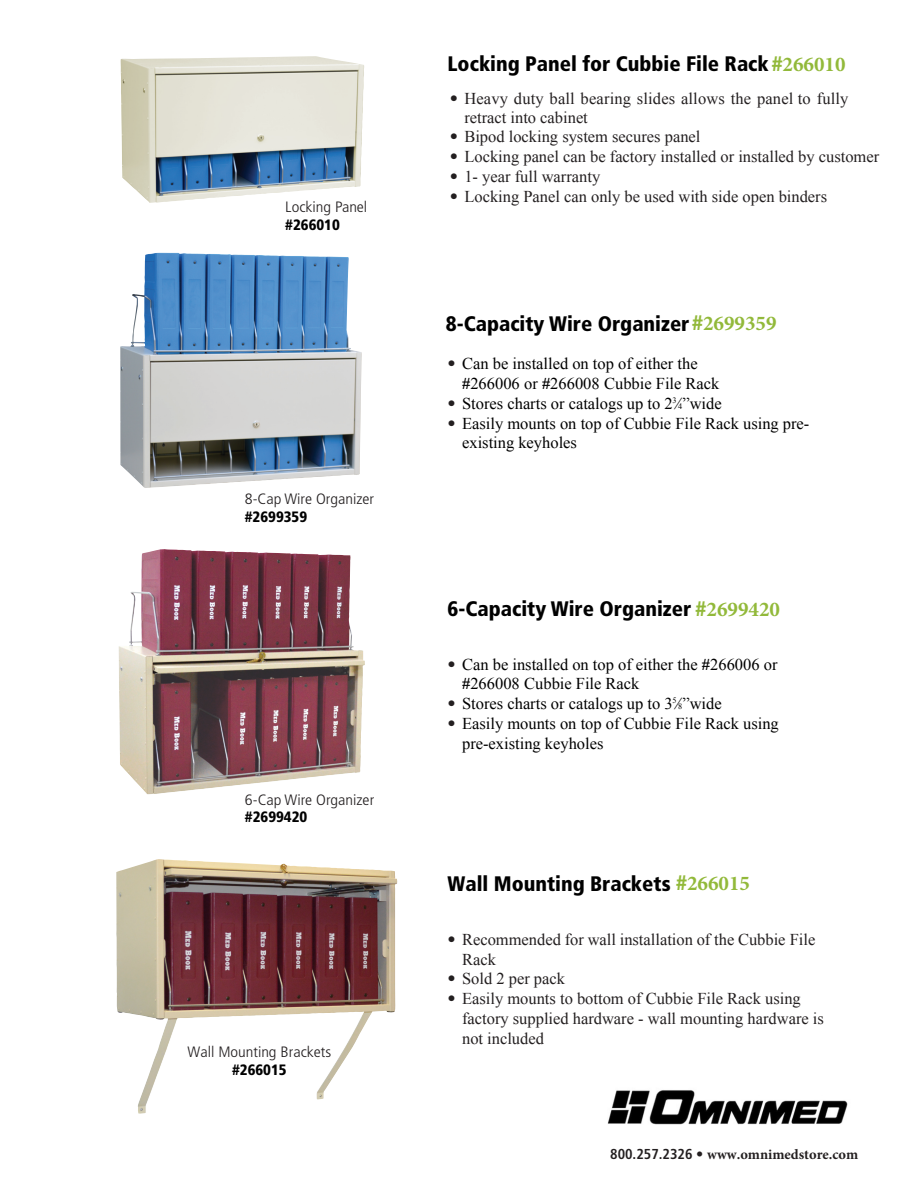
<style>
.page{position:relative;width:918px;height:1188px;background:#fff}
.page>*{position:absolute;margin:0;border:0;box-sizing:border-box;transform-origin:0 0}
.t1{font:900 condensed 21px "Frutiger";color:#000}
.t2{font:16.5px/19.8px "Times New Roman";color:#231f20}
.t3{font:16.5px/19.6px "Times New Roman";color:#000}
.t4{font:300 condensed 15px "Frutiger";color:#231f20;scale:1.1 1}
.t5{font:900 condensed 15px "Frutiger";color:#000}
.t6{font:700 14.4px "Minion Pro";color:#231f20}
.s1{color:#92b93a}
.s2{font-family:"Minion Pro";font-weight:700;font-stretch:normal;color:#92b93a}
.s3{font-family:"Frutiger";font-weight:300;font-stretch:condensed}
.s4{font-family:"Frutiger";font-weight:300;font-stretch:condensed;color:#231f20}
.s5{font-weight:700}
.s6{font-size:8.25px}
.s7{font-family:"Frutiger";font-stretch:condensed}
</style>
<div class="page">
<img style="left:120px;top:252px;width:242px;height:236px">
<img style="left:118px;top:549px;width:247px;height:246px">
<img style="left:116px;top:859px;width:282px;height:255px">
<img style="left:120px;top:56px;width:244px;height:147px">
<img style="left:607px;top:1090px;width:241px;height:35px">
<p class="t4" style="left:285px;top:201px;width:76px">Locking Panel</p>
<p class="t5" style="left:285px;top:219px;width:56px">#266010</p>
<p class="t4" style="left:245px;top:493px;width:119px">8-Cap Wire Organizer</p>
<p class="t5" style="left:245px;top:510px;width:64px">#2699359</p>
<p class="t4" style="left:245px;top:794px;width:119px">6-Cap Wire Organizer</p>
<p class="t5" style="left:245px;top:811px;width:64px">#2699420</p>
<p class="t4" style="left:188px;top:1046px;width:132px">Wall Mounting Brackets</p>
<p class="t5" style="left:232px;top:1063px;width:56px">#266015</p>
<p class="t1" style="left:448px;top:56px;width:400px">Locking Panel for Cubbie File Rack<span class="s1">#</span><span class="s2">266010</span></p>
<p class="t2" style="left:464px;top:89px;width:386px;line-height:18.3px;text-indent:-15px"><span class="s3">•</span> Heavy duty ball bearing slides allows the panel to fully retract into cabinet</p>
<p class="t2" style="left:450px;top:127px;width:252px"><span class="s3">•</span> Bipod locking system secures panel</p>
<p class="t2" style="left:450px;top:147px;width:431px"><span class="s3">•</span> Locking panel can be factory installed or installed by customer</p>
<p class="t2" style="left:450px;top:166px;width:152px"><span class="s3">•</span> 1- year full warranty</p>
<p class="t2" style="left:450px;top:187px;width:379px"><span class="s3">•</span> Locking Panel can only be used with side open binders</p>
<p class="t1" style="left:446px;top:315px;width:332px">8-Capacity Wire Organizer<span class="s1">#</span><span class="s2">2699359</span></p>
<p class="t3" style="left:462px;top:354px;width:259px;text-indent:-15px"><span class="s4">•</span> Can be installed on top of either the <span class="s5">#</span>266006 or <span class="s5">#</span>266008 Cubbie File Rack</p>
<p class="t3" style="left:448px;top:393px;width:276px"><span class="s4">•</span> Stores charts or catalogs up to 2<sup>3</sup>⁄<span class="s6">4</span>”wide</p>
<p class="t3" style="left:462px;top:414px;width:349px;line-height:18.9px;text-indent:-15px"><span class="s4">•</span> Easily mounts on top of Cubbie File Rack using pre&shy;existing keyholes</p>
<p class="t1" style="left:448px;top:600px;width:334px">6-Capacity Wire Organizer <span class="s1">#</span><span class="s2">2699420</span></p>
<p class="t3" style="left:462px;top:654px;width:317px;text-indent:-15px"><span class="s4">•</span> Can be installed on top of either the <span class="s5">#</span>266006 or <span class="s5">#</span>266008 Cubbie File Rack</p>
<p class="t3" style="left:448px;top:694px;width:276px"><span class="s4">•</span> Stores charts or catalogs up to 3<sup>5</sup>⁄<span class="s6">8</span>”wide</p>
<p class="t3" style="left:462px;top:713px;width:318px;text-indent:-15px"><span class="s4">•</span> Easily mounts on top of Cubbie File Rack using pre-existing keyholes</p>
<p class="t1" style="left:448px;top:875px;width:304px">Wall Mounting Brackets <span class="s1">#</span><span class="s2">266015</span></p>
<p class="t2" style="left:462px;top:929px;width:355px;text-indent:-15px"><span class="s3">•</span> Recommended for wall installation of the Cubbie File<br>Rack</p>
<p class="t2" style="left:448px;top:969px;width:119px"><span class="s3">•</span> Sold 2 per pack</p>
<p class="t2" style="left:462px;top:989px;width:363px;text-indent:-15px"><span class="s3">•</span> Easily mounts to bottom of Cubbie File Rack using factory supplied hardware - wall mounting hardware is not included</p>
<p class="t6" style="left:610px;top:1144px;width:250px"><span class="s7">800.257.2326 •</span> www.omnimedstore.com</p>
</div>
